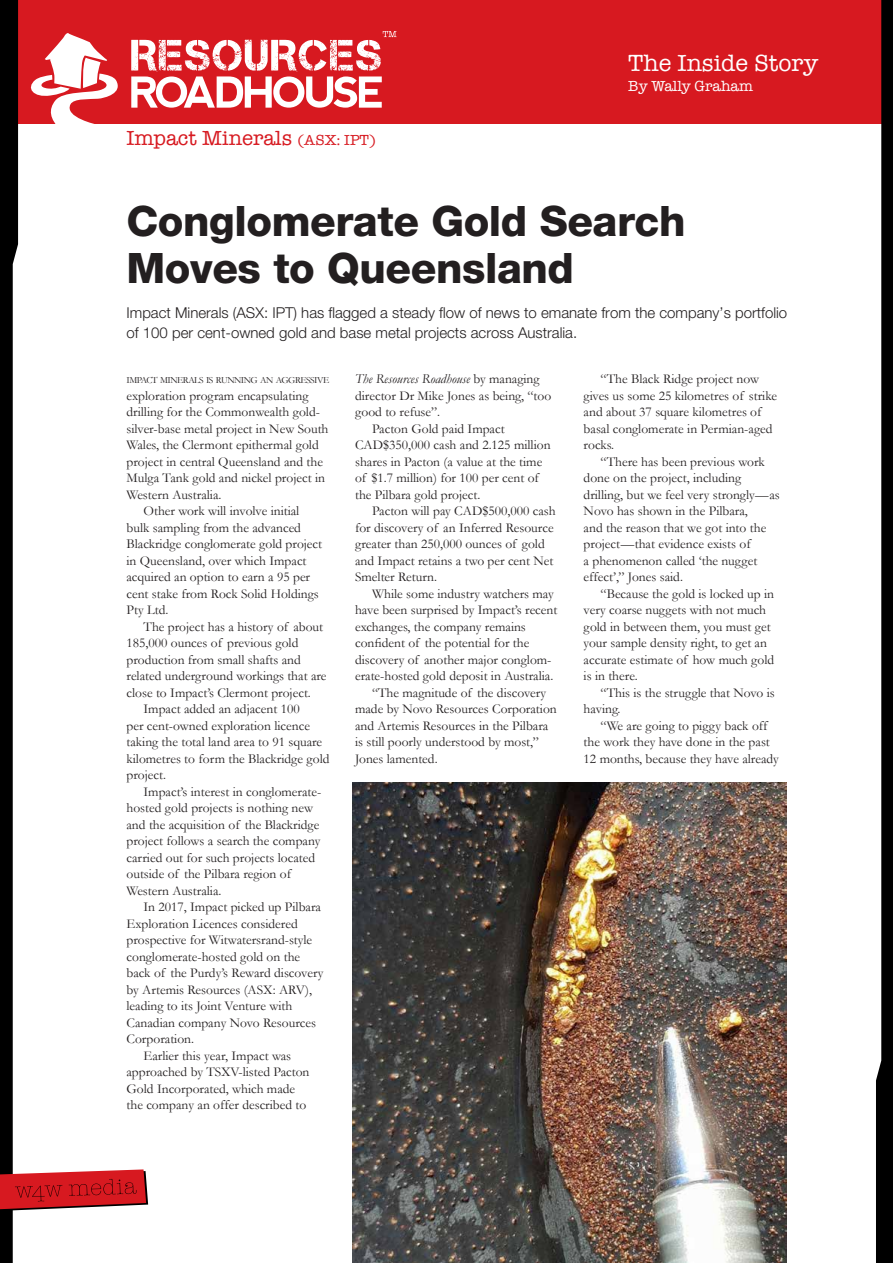
<style>
.page{position:relative;width:893px;height:1263px;background:#fff}
.page>*{position:absolute;margin:0;border:0;box-sizing:border-box;transform-origin:0 0}
.Headline{font:800 42px/46.5px "Helvetica Neue";letter-spacing:-.01em;color:#231f20}
.t1{font:24px "American Typewriter";color:#fff}
.t2{font:21px "American Typewriter";color:#d71920}
.Intro{font:300 15px/19.5px "Helvetica Neue";color:#231f20}
.t3{font:15px "American Typewriter";color:#fff}
.Body{font:13.5px/16.5px "Garamond";color:#231f20}
.First{font:13.5px/16.5px "Garamond";color:#231f20}
.First-2{font:9.45px "Garamond";letter-spacing:-.05em;color:#231f20}
.s1{font-size:15px}
.s2{font-style:italic}
</style>
<div class="page">
<div style="left:0;top:0;width:893px;height:123px;background:#d71920"></div>
<svg style="left:876px;top:0;width:17px;height:1263px"></svg>
<svg style="left:0;top:0;width:397px;height:1263px"></svg>
<img style="left:353px;top:782px;width:434px;height:481px">
<p class="t2" style="left:126px;top:122px;width:251px">Impact Minerals <span class="s1">(ASX: IPT)</span></p>
<p class="t1" style="left:628px;top:44px;width:192px">The Inside Story</p>
<p class="t3" style="left:628px;top:74px;width:126px">By Wally Graham</p>
<p class="Headline" style="left:126px;top:198px;width:560px">Conglomerate Gold Search<br>Moves to Queensland</p>
<p class="Intro" style="left:126px;top:303px;width:662px">Impact Minerals (ASX: IPT) has flagged a steady flow of news to emanate from the company’s portfolio of 100 per cent-owned gold and base metal projects across Australia.</p>
<p class="First-2" style="left:126px;top:374px;width:204px">IMPACT MINERALS IS RUNNING AN AGGRESSIVE</p>
<p class="First" style="left:126px;top:387px;width:203px">exploration program encapsulating drilling for the Commonwealth gold&shy;silver-base metal project in New South Wales, the Clermont epithermal gold project in central Queensland and the Mulga Tank gold and nickel project in Western Australia.</p>
<p class="Body" style="left:126px;top:502px;width:197px;text-indent:17px">Other work will involve initial bulk sampling from the advanced<br>Blackridge conglomerate gold project in Queensland, over which Impact acquired an option to earn a 95 per cent stake from Rock Solid Holdings<br>Pty Ltd.</p>
<p class="Body" style="left:126px;top:618px;width:202px;text-indent:17px">The project has a history of about 185,000 ounces of previous gold production from small shafts and related underground workings that are close to Impact’s Clermont project.</p>
<p class="Body" style="left:126px;top:700px;width:205px;text-indent:17px">Impact added an adjacent 100<br>per cent-owned exploration licence taking the total land area to 91 square kilometres to form the Blackridge gold project.</p>
<p class="Body" style="left:126px;top:783px;width:196px;text-indent:17px">Impact’s interest in conglomerate&shy;hosted gold projects is nothing new and the acquisition of the Blackridge project follows a search the company carried out for such projects located outside of the Pilbara region of Western Australia.</p>
<p class="Body" style="left:126px;top:898px;width:199px;text-indent:17px">In 2017, Impact picked up Pilbara<br>Exploration Licences considered prospective for Witwatersrand-style conglomerate-hosted gold on the back of the Purdy’s Reward discovery by Artemis Resources (ASX: ARV), leading to its Joint Venture with<br>Canadian company Novo Resources<br>Corporation.</p>
<p class="Body" style="left:126px;top:1047px;width:184px;text-indent:17px">Earlier this year, Impact was approached by TSXV-listed Pacton<br>Gold Incorporated, which made the company an offer described to</p>
<p class="Body" style="left:355px;top:370px;width:198px"><span class="s2">The Resources Roadhouse</span> by managing director Dr Mike Jones as being, “too good to refuse”.</p>
<p class="Body" style="left:355px;top:420px;width:197px;text-indent:17px">Pacton Gold paid Impact<br>CAD$350,000 cash and 2.125 million shares in Pacton (a value at the time of $1.7 million) for 100 per cent of the Pilbara gold project.</p>
<p class="Body" style="left:355px;top:502px;width:202px;text-indent:17px">Pacton will pay CAD$500,000 cash for discovery of an Inferred Resource greater than 250,000 ounces of gold and Impact retains a two per cent Net<br>Smelter Return.</p>
<p class="Body" style="left:355px;top:585px;width:204px;text-indent:17px">While some industry watchers may have been surprised by Impact’s recent exchanges, the company remains confident of the potential for the discovery of another major conglom&shy;erate-hosted gold deposit in Australia.</p>
<p class="Body" style="left:355px;top:684px;width:203px;text-indent:17px">“The magnitude of the discovery made by Novo Resources Corporation and Artemis Resources in the Pilbara is still poorly understood by most,”<br>Jones lamented.</p>
<p class="Body" style="left:584px;top:370px;width:195px;text-indent:17px">“The Black Ridge project now gives us some 25 kilometres of strike and about 37 square kilometres of basal conglomerate in Permian-aged rocks.</p>
<p class="Body" style="left:584px;top:453px;width:198px;text-indent:17px">“There has been previous work done on the project, including drilling, but we feel very strongly—as<br>Novo has shown in the Pilbara,<br>and the reason that we got into the project—that evidence exists of<br>a phenomenon called ‘the nugget effect’,” Jones said.</p>
<p class="Body" style="left:584px;top:585px;width:192px;text-indent:17px">“Because the gold is locked up in very coarse nuggets with not much gold in between them, you must get your sample density right, to get an accurate estimate of how much gold is in there.</p>
<p class="Body" style="left:584px;top:684px;width:193px;text-indent:17px">“This is the struggle that Novo is having.</p>
<p class="Body" style="left:584px;top:717px;width:197px;text-indent:17px">“We are going to piggy back off the work they have done in the past<br>12 months, because they have already</p>
</div>
